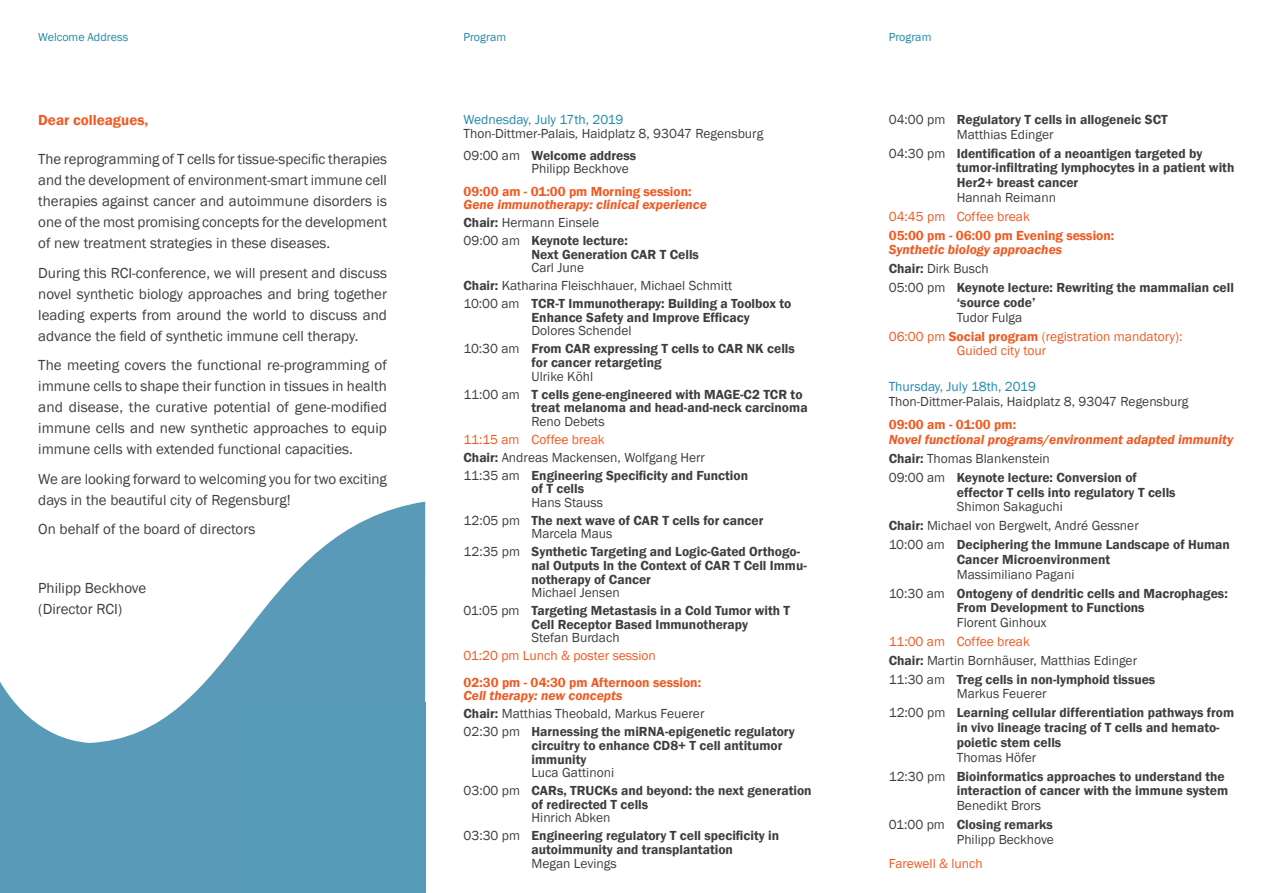
<style>
.page{position:relative;width:1263px;height:893px;background:#fff}
.page>*{position:absolute;margin:0;border:0;box-sizing:border-box;transform-origin:0 0}
.t1{font:15px/21px "Franklin Gothic";color:#3e3e3f;text-align:justify}
.t2{font:600 15px "Franklin Gothic";color:#f15921}
.t3{font:600 13.5px/17.9px "Franklin Gothic";color:#3e3e3f}
.t4{font:13.5px/18.9px "Franklin Gothic";color:#3e3e3f}
.t5{font:italic 600 13.5px/17.9px "Franklin Gothic";color:#f15921}
.t6{font:13.5px/18.9px "Franklin Gothic";color:#f15921}
.t7{font:600 13.5px "Franklin Gothic";color:#f15921}
.t8{font:13.5px "Franklin Gothic";color:#2289aa}
.t9{font:12px "Franklin Gothic";color:#2289aa}
.s1{font-weight:600}
.s2{font-style:normal;color:#3e3e3f}
.s3{font-weight:400;font-style:normal;color:#3e3e3f}
.s4{font-weight:400}
.s5{font-weight:400;color:#f15921}
.s6{font-style:italic;color:#f15921}
.s7{color:#3e3e3f}
.s8{color:#f15921}
</style>
<div class="page">
<svg style="left:0;top:502px;width:425px;height:391px;fill:#589ab7"></svg>
<div style="left:234px;top:702px;width:191px;height:191px;background:#589bb8"></div>
<p class="t9" style="left:38px;top:29px;width:91px">Welcome Address</p>
<p class="t2" style="left:38px;top:111px;width:112px">Dear colleagues,</p>
<p class="t1" style="left:38px;top:149px;width:350px">The reprogramming of T cells for tissue-specific therapies and the development of environment-smart immune cell therapies against cancer and autoimmune disorders is one of the most promising concepts for the development of new treatment strategies in these diseases.</p>
<p class="t1" style="left:38px;top:262px;width:350px">During this RCI-conference, we will present and discuss novel synthetic biology approaches and bring together leading experts from around the world to discuss and advance the field of synthetic immune cell therapy.</p>
<p class="t1" style="left:38px;top:355px;width:350px">The meeting covers the functional re-programming of immune cells to shape their function in tissues in health and disease, the curative potential of gene-modified immune cells and new synthetic approaches to equip immune cells with extended functional capacities.</p>
<p class="t1" style="left:38px;top:468px;width:350px">We are looking forward to welcoming you for two exciting days in the beautiful city of Regensburg!</p>
<p class="t1" style="left:38px;top:519px;width:219px">On behalf of the board of directors</p>
<p class="t1" style="left:38px;top:578px;width:109px">Philipp Beckhove (Director RCI)</p>
<p class="t9" style="left:463px;top:29px;width:44px">Program</p>
<p class="t9" style="left:889px;top:29px;width:44px">Program</p>
<p class="t8" style="left:463px;top:111px;width:162px">Wednesday, July 17th, 2019</p>
<p class="t4" style="left:463px;top:122px;width:301px;line-height:22.2px">Thon-Dittmer-Palais, Haidplatz 8, 93047 Regensburg<br>09:00 am <span class="s1">Welcome address</span></p>
<p class="t4" style="left:531px;top:160px;width:99px">Philipp Beckhove</p>
<p class="t7" style="left:463px;top:183px;width:230px">09:00 am - 01:00 pm Morning session:</p>
<p class="t5" style="left:463px;top:196px;width:245px">Gene immunotherapy: clinical experience<br><span class="s2">Chair:</span> <span class="s3">Hermann Einsele<br>09:00 am</span> <span class="s2">Keynote lecture:</span></p>
<p class="t3" style="left:531px;top:245px;width:169px">Next Generation CAR T Cells</p>
<p class="t4" style="left:463px;top:259px;width:329px;line-height:17.9px;text-indent:68px">Carl June<br><span class="s1">Chair:</span> Katharina Fleischhauer, Michael Schmitt<br>10:00 am <span class="s1">TCR-T Immunotherapy: Building a Toolbox to</span></p>
<p class="t3" style="left:531px;top:309px;width:220px">Enhance Safety and Improve Efficacy</p>
<p class="t3" style="left:463px;top:322px;width:333px;text-indent:68px"><span class="s4">Dolores Schendel<br>10:30 am</span> From CAR expressing T cells to CAR NK cells</p>
<p class="t3" style="left:531px;top:354px;width:131px">for cancer retargeting</p>
<p class="t3" style="left:463px;top:367px;width:341px;text-indent:68px"><span class="s4">Ulrike Köhl<br>11:00 am</span> T cells gene-engineered with MAGE-C2 TCR to</p>
<p class="t3" style="left:531px;top:399px;width:278px">treat melanoma and head-and-neck carcinoma</p>
<p class="t4" style="left:531px;top:412px;width:75px">Reno Debets</p>
<p class="t3" style="left:463px;top:430px;width:286px"><span class="s5">11:15 am Coffee break<br></span>Chair: <span class="s4">Andreas Mackensen, Wolfgang Herr<br>11:35 am</span> Engineering Specificity and Function</p>
<p class="t3" style="left:531px;top:480px;width:54px">of T cells</p>
<p class="t3" style="left:463px;top:494px;width:301px;text-indent:68px"><span class="s4">Hans Stauss<br>12:05 pm</span> The next wave of CAR T cells for cancer</p>
<p class="t3" style="left:463px;top:525px;width:338px;text-indent:68px"><span class="s4">Marcela Maus<br>12:35 pm</span> Synthetic Targeting and Logic-Gated Orthogo-</p>
<p class="t3" style="left:531px;top:559px;width:277px;line-height:13.6px">nal Outputs In the Context of CAR T Cell Immu&shy;notherapy of Cancer</p>
<p class="t3" style="left:463px;top:584px;width:328px;text-indent:68px"><span class="s4">Michael Jensen<br>01:05 pm</span> Targeting Metastasis in a Cold Tumor with T</p>
<p class="t3" style="left:531px;top:615px;width:218px">Cell Receptor Based Immunotherapy</p>
<p class="t4" style="left:531px;top:629px;width:90px">Stefan Burdach</p>
<p class="t6" style="left:463px;top:647px;width:194px">01:20 pm Lunch &amp; poster session</p>
<p class="t7" style="left:463px;top:674px;width:239px">02:30 pm - 04:30 pm Afternoon session:</p>
<p class="t3" style="left:463px;top:687px;width:333px"><span class="s6">Cell therapy: new concepts<br></span>Chair: <span class="s4">Matthias Theobald, Markus Feuerer<br>02:30 pm</span> Harnessing the miRNA-epigenetic regulatory</p>
<p class="t3" style="left:531px;top:739px;width:252px;line-height:13.6px">circuitry to enhance CD8+ T cell antitumor immunity</p>
<p class="t3" style="left:463px;top:764px;width:350px;text-indent:68px"><span class="s4">Luca Gattinoni<br>03:00 pm</span> CARs, TRUCKs and beyond: the next generation</p>
<p class="t3" style="left:531px;top:795px;width:118px">of redirected T cells</p>
<p class="t3" style="left:463px;top:809px;width:317px;text-indent:68px"><span class="s4">Hinrich Abken<br>03:30 pm</span> Engineering regulatory T cell specificity in</p>
<p class="t3" style="left:531px;top:841px;width:203px">autoimmunity and transplantation</p>
<p class="t4" style="left:531px;top:854px;width:87px">Megan Levings</p>
<p class="t3" style="left:957px;top:112px;width:212px;line-height:14.7px;text-indent:-68px"><span class="s4">04:00 pm</span> Regulatory T cells in allogeneic SCT<br><span class="s4">Matthias Edinger</span></p>
<p class="t3" style="left:957px;top:146px;width:279px;line-height:14.7px;text-indent:-68px"><span class="s4">04:30 pm</span> Identification of a neoantigen targeted by tumor-infiltrating lymphocytes in a patient with<br>Her2+ breast cancer</p>
<p class="t4" style="left:957px;top:188px;width:101px">Hannah Reimann</p>
<p class="t6" style="left:889px;top:207px;width:143px">04:45 pm Coffee break</p>
<p class="t7" style="left:889px;top:227px;width:227px">05:00 pm - 06:00 pm Evening session:</p>
<p class="t3" style="left:889px;top:241px;width:347px;line-height:18.9px"><span class="s6">Synthetic biology approaches<br></span>Chair: <span class="s4">Dirk Busch<br>05:00 pm</span> Keynote lecture: Rewriting the mammalian cell</p>
<p class="t3" style="left:957px;top:294px;width:80px">‘source code’</p>
<p class="t6" style="left:889px;top:308px;width:295px;text-indent:68px"><span class="s7">Tudor Fulga<br></span>06:00 pm <span class="s1">Social program</span> (registration mandatory):</p>
<p class="t6" style="left:957px;top:342px;width:91px">Guided city tour</p>
<p class="t8" style="left:889px;top:378px;width:149px">Thursday, July 18th, 2019</p>
<p class="t4" style="left:889px;top:392px;width:301px">Thon-Dittmer-Palais, Haidplatz 8, 93047 Regensburg</p>
<p class="t7" style="left:889px;top:416px;width:129px">09:00 am - 01:00 pm:</p>
<p class="t5" style="left:889px;top:430px;width:346px;line-height:18.9px">Novel functional programs/environment adapted immunity<br><span class="s2">Chair:</span> <span class="s3">Thomas Blankenstein<br>09:00 am</span> <span class="s2">Keynote lecture: Conversion of</span></p>
<p class="t3" style="left:957px;top:483px;width:220px">effector T cells into regulatory T cells</p>
<p class="t4" style="left:889px;top:498px;width:343px;text-indent:68px">Shimon Sakaguchi<br><span class="s1">Chair:</span> Michael von Bergwelt, André Gessner<br>10:00 am <span class="s1">Deciphering the Immune Landscape of Human</span></p>
<p class="t3" style="left:957px;top:551px;width:155px">Cancer Microenvironment</p>
<p class="t3" style="left:889px;top:565px;width:340px;line-height:18.9px;text-indent:68px"><span class="s4">Massimiliano Pagani<br>10:30 am</span> Ontogeny of dendritic cells and Macrophages:</p>
<p class="t3" style="left:957px;top:599px;width:189px">From Development to Functions</p>
<p class="t4" style="left:957px;top:613px;width:91px">Florent Ginhoux</p>
<p class="t4" style="left:889px;top:632px;width:268px"><span class="s8">11:00 am Coffee break<br></span><span class="s1">Chair:</span> Martin Bornhäuser, Matthias Edinger<br>11:30 am <span class="s1">Treg cells in non-lymphoid tissues</span></p>
<p class="t3" style="left:889px;top:685px;width:347px;line-height:18.9px;text-indent:68px"><span class="s4">Markus Feuerer<br>12:00 pm</span> Learning cellular differentiation pathways from</p>
<p class="t3" style="left:957px;top:720px;width:264px;line-height:14.7px">in vivo lineage tracing of T cells and hemato&shy;poietic stem cells</p>
<p class="t3" style="left:889px;top:748px;width:337px;line-height:18.9px;text-indent:68px"><span class="s4">Thomas Höfer<br>12:30 pm</span> Bioinformatics approaches to understand the</p>
<p class="t3" style="left:957px;top:782px;width:273px">interaction of cancer with the immune system</p>
<p class="t4" style="left:889px;top:796px;width:166px;text-indent:68px">Benedikt Brors<br>01:00 pm <span class="s1">Closing remarks</span></p>
<p class="t4" style="left:957px;top:830px;width:99px">Philipp Beckhove</p>
<p class="t6" style="left:889px;top:854px;width:96px">Farewell &amp; lunch</p>
</div>
